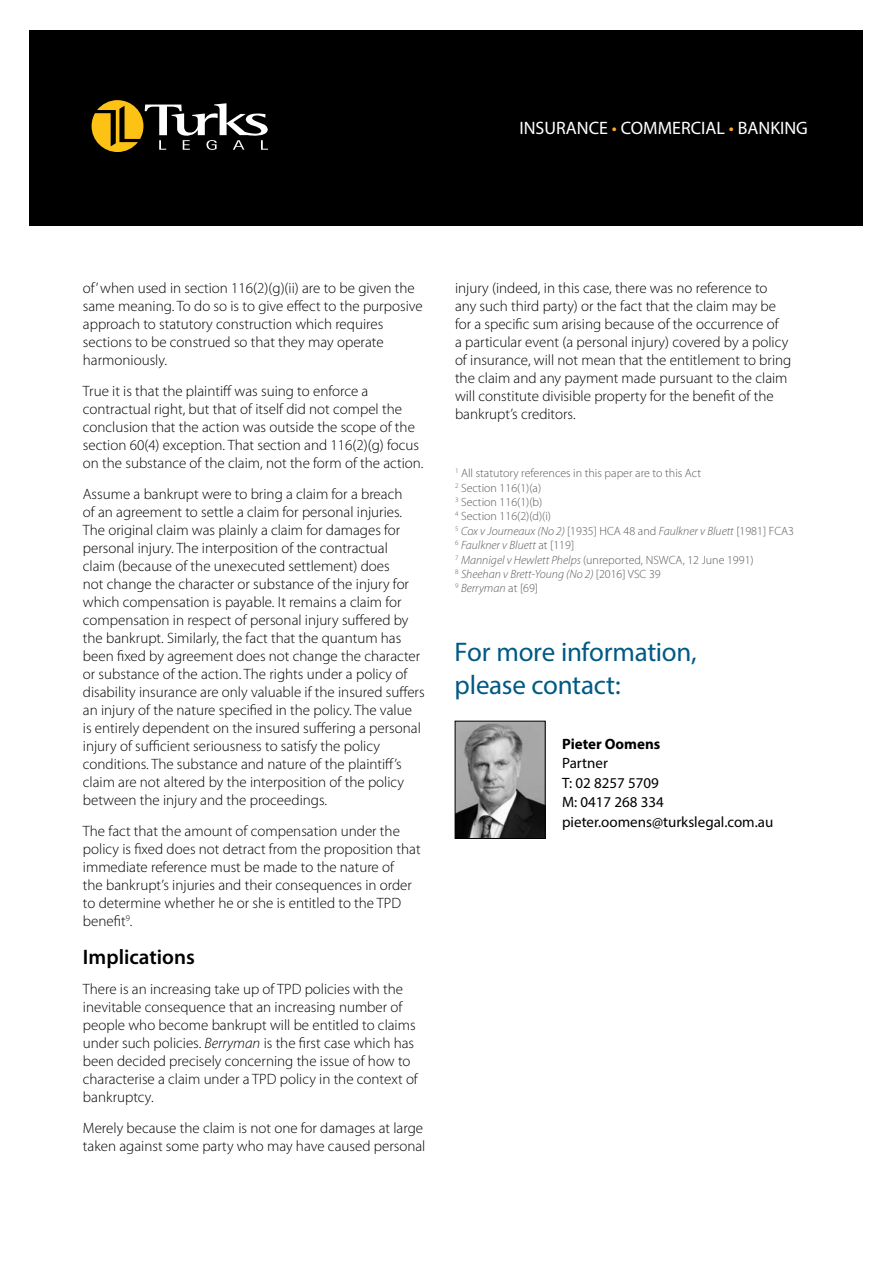
<style>
.page{position:relative;width:893px;height:1263px;background:#fff}
.page>*{position:absolute;margin:0;border:0;box-sizing:border-box;transform-origin:0 0}
.t1{font:27px/32.4px "Myriad Pro";letter-spacing:-.01em;color:#005a84}
.t2{font:600 21px "Myriad Pro";color:#000}
.t3{font:18px "Myriad Pro";color:#fff}
.t4{font:300 15px/18px "Myriad Pro";color:#000}
.t5{font:15px/19.5px "Myriad Pro";color:#000}
.t6{font:700 15px "Myriad Pro";color:#000}
.t7{font:300 12px/14.4px "Myriad Pro";color:#58595b}
.s1{color:#faa831}
.s2{font-style:italic}
</style>
<div class="page">
<div style="left:30px;top:30px;width:833px;height:195px;background:#000"></div>
<svg style="left:92px;top:100px;width:176px;height:52px"></svg>
<img style="left:457px;top:723px;width:86px;height:114px">
<div style="left:455px;top:721px;width:90px;height:118px;border:1px solid #000"></div>
<p class="t3" style="left:519px;top:116px;width:290px">INSURANCE <span class="s1">•</span> COMMERCIAL <span class="s1">•</span> BANKING</p>
<p class="t4" style="left:83px;top:279px;width:341px">of’ when used in section 116(2)(g)(ii) are to be given the same meaning. To do so is to give effect to the purposive approach to statutory construction which requires sections to be construed so that they may operate harmoniously.</p>
<p class="t4" style="left:83px;top:382px;width:342px">True it is that the plaintiff was suing to enforce a contractual right, but that of itself did not compel the conclusion that the action was outside the scope of the section 60(4) exception. That section and 116(2)(g) focus on the substance of the claim, not the form of the action.</p>
<p class="t4" style="left:83px;top:485px;width:343px">Assume a bankrupt were to bring a claim for a breach<br>of an agreement to settle a claim for personal injuries.<br>The original claim was plainly a claim for damages for personal injury. The interposition of the contractual<br>claim (because of the unexecuted settlement) does<br>not change the character or substance of the injury for which compensation is payable. It remains a claim for compensation in respect of personal injury suffered by the bankrupt. Similarly, the fact that the quantum has been fixed by agreement does not change the character or substance of the action. The rights under a policy of disability insurance are only valuable if the insured suffers an injury of the nature specified in the policy. The value<br>is entirely dependent on the insured suffering a personal injury of sufficient seriousness to satisfy the policy conditions. The substance and nature of the plaintiff’s claim are not altered by the interposition of the policy between the injury and the proceedings.</p>
<p class="t4" style="left:83px;top:822px;width:339px">The fact that the amount of compensation under the policy is fixed does not detract from the proposition that immediate reference must be made to the nature of<br>the bankrupt’s injuries and their consequences in order to determine whether he or she is entitled to the TPD benefit<sup>9</sup>.</p>
<h2 class="t2" style="left:83px;top:945px;width:113px">Implications</h2>
<p class="t4" style="left:83px;top:980px;width:336px">There is an increasing take up of TPD policies with the inevitable consequence that an increasing number of people who become bankrupt will be entitled to claims under such policies. <span class="s2">Berryman</span> is the first case which has been decided precisely concerning the issue of how to characterise a claim under a TPD policy in the context of bankruptcy.</p>
<p class="t4" style="left:83px;top:1119px;width:344px">Merely because the claim is not one for damages at large taken against some party who may have caused personal</p>
<p class="t4" style="left:455px;top:279px;width:338px">injury (indeed, in this case, there was no reference to any such third party) or the fact that the claim may be for a specific sum arising because of the occurrence of<br>a particular event (a personal injury) covered by a policy of insurance, will not mean that the entitlement to bring the claim and any payment made pursuant to the claim will constitute divisible property for the benefit of the bankrupt’s creditors.</p>
<p class="t7" style="left:455px;top:466px;width:341px"><sup>1</sup> All statutory references in this paper are to this Act<br><sup>2</sup> Section 116(1)(a)<br><sup>3</sup> Section 116(1)(b)<br><sup>4</sup> Section 116(2)(d)(i)<br><sup>5</sup> <span class="s2">Cox v Journeaux (No 2)</span> [1935] HCA 48 and <span class="s2">Faulkner v Bluett</span> [1981] FCA3<br><sup>6</sup> <span class="s2">Faulkner v Bluett</span> at [119]<br><sup>7</sup> <span class="s2">Mannigel v Hewlett Phelps</span> (unreported, NSWCA, 12 June 1991)<br><sup>8</sup> <span class="s2">Sheehan v Brett-Young (No 2)</span> [2016] VSC 39<br><sup>9</sup> <span class="s2">Berryman</span> at [69]</p>
<h1 class="t1" style="left:455px;top:636px;width:244px">For more information, please contact:</h1>
<p class="t6" style="left:562px;top:734px;width:100px">Pieter Oomens</p>
<p class="t5" style="left:562px;top:753px;width:213px">Partner<br>T: 02 8257 5709<br>M: 0417 268 334 pieter.oomens@turkslegal.com.au</p>
</div>
